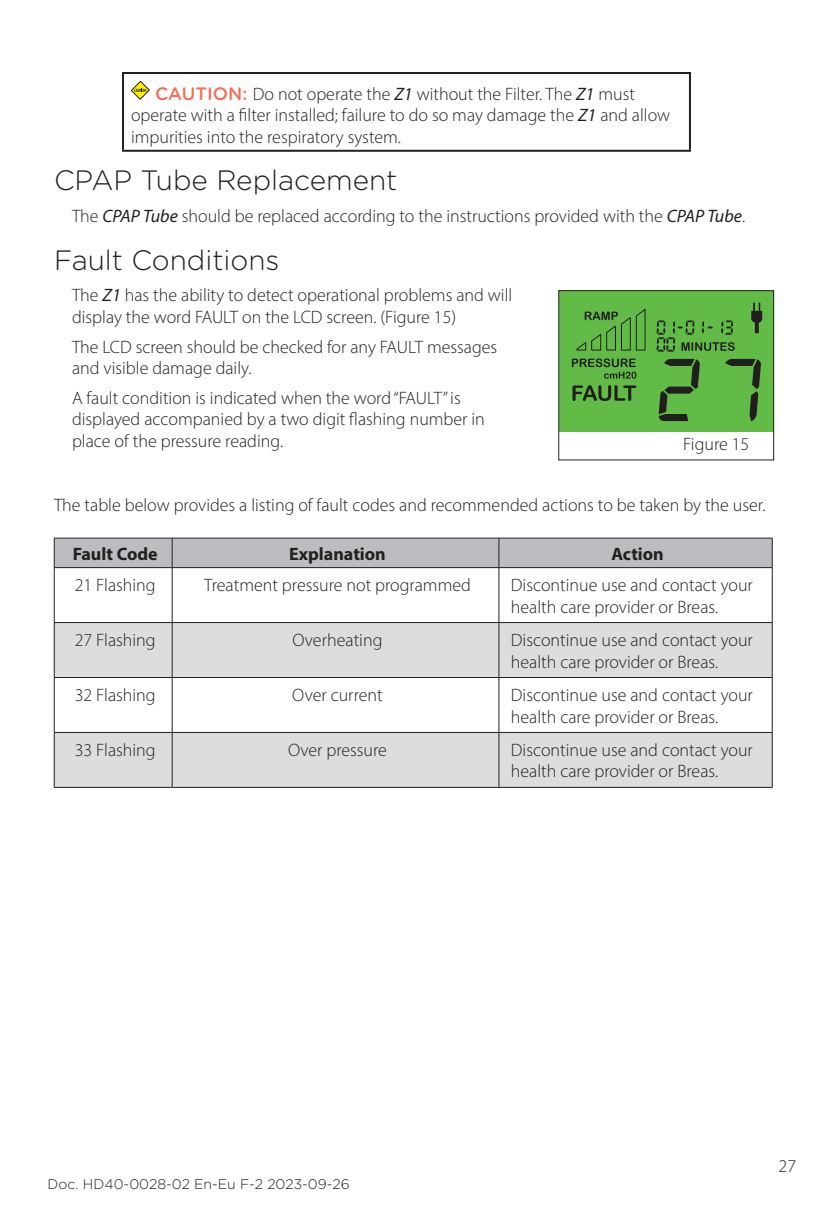
<style>
.page{position:relative;width:828px;height:1224px;background:#fff}
.page>*{position:absolute;margin:0;border:0;box-sizing:border-box;transform-origin:0 0}
.t1{font:300 28px "Gotham Rounded";color:#231f20}
.t2{font:300 18px/21.6px "Myriad Pro";color:#231f20}
.t3{font:700 18px "Myriad Pro";color:#231f20}
.t4{font:300 14px "Gotham Rounded";color:#231f20}
.s1{font-family:"Gotham Rounded";font-weight:500;color:#f26f57}
.s2{font-weight:400;font-style:italic}
</style>
<div class="page">
<hr style="left:122px;top:72px;width:569px;height:2px;background:#231f20">
<hr style="left:122px;top:74px;width:2px;height:76px;background:#231f20">
<hr style="left:689px;top:74px;width:2px;height:76px;background:#231f20">
<hr style="left:122px;top:150px;width:569px;height:2px;background:#231f20">
<svg style="left:131px;top:81px;width:19px;height:19px"></svg>
<svg style="left:55px;top:623px;width:717px;height:164px;fill:#dcdddf"></svg>
<div style="left:54px;top:538px;width:719px;height:30px;background:#bcbdc0"></div>
<hr style="left:54px;top:567px;width:118px;height:1px;background:#231f20">
<hr style="left:54px;top:568px;width:1px;height:54px;background:#231f20">
<hr style="left:172px;top:567px;width:327px;height:1px;background:#231f20">
<hr style="left:172px;top:568px;width:1px;height:54px;background:#231f20">
<hr style="left:499px;top:567px;width:273px;height:1px;background:#231f20">
<hr style="left:499px;top:568px;width:1px;height:54px;background:#231f20">
<hr style="left:772px;top:568px;width:1px;height:54px;background:#231f20">
<hr style="left:54px;top:622px;width:118px;height:1px;background:#231f20">
<hr style="left:54px;top:623px;width:1px;height:54px;background:#231f20">
<hr style="left:172px;top:622px;width:327px;height:1px;background:#231f20">
<hr style="left:172px;top:623px;width:1px;height:54px;background:#231f20">
<hr style="left:499px;top:622px;width:273px;height:1px;background:#231f20">
<hr style="left:499px;top:623px;width:1px;height:54px;background:#231f20">
<hr style="left:772px;top:623px;width:1px;height:54px;background:#231f20">
<hr style="left:54px;top:677px;width:118px;height:1px;background:#231f20">
<hr style="left:54px;top:678px;width:1px;height:54px;background:#231f20">
<hr style="left:172px;top:677px;width:327px;height:1px;background:#231f20">
<hr style="left:172px;top:678px;width:1px;height:54px;background:#231f20">
<hr style="left:499px;top:677px;width:273px;height:1px;background:#231f20">
<hr style="left:499px;top:678px;width:1px;height:54px;background:#231f20">
<hr style="left:772px;top:678px;width:1px;height:54px;background:#231f20">
<hr style="left:54px;top:732px;width:118px;height:1px;background:#231f20">
<hr style="left:54px;top:733px;width:1px;height:54px;background:#231f20">
<hr style="left:172px;top:732px;width:327px;height:1px;background:#231f20">
<hr style="left:172px;top:733px;width:1px;height:54px;background:#231f20">
<hr style="left:499px;top:732px;width:273px;height:1px;background:#231f20">
<hr style="left:499px;top:733px;width:1px;height:54px;background:#231f20">
<hr style="left:772px;top:733px;width:1px;height:54px;background:#231f20">
<hr style="left:54px;top:787px;width:118px;height:1px;background:#231f20">
<hr style="left:172px;top:787px;width:327px;height:1px;background:#231f20">
<hr style="left:499px;top:787px;width:273px;height:1px;background:#231f20">
<div style="left:559px;top:291px;width:215px;height:141px;background:#62bb47"></div>
<svg style="left:659px;top:359px;width:41px;height:62px"></svg>
<svg style="left:725px;top:359px;width:36px;height:62px"></svg>
<svg style="left:751px;top:303px;width:11px;height:30px"></svg>
<svg style="left:576px;top:309px;width:70px;height:42px"></svg>
<svg style="left:573px;top:385px;width:63px;height:16px"></svg>
<svg style="left:572px;top:358px;width:64px;height:21px"></svg>
<svg style="left:657px;top:320px;width:78px;height:32px"></svg>
<div style="left:558px;top:290px;width:216px;height:170px;border:1px solid #231f20"></div>
<p class="t2" style="left:131px;top:83px;width:541px;text-indent:24px"><span class="s1">CAUTION:</span> Do not operate the <span class="s2">Z1</span> without the Filter. The <span class="s2">Z1</span> must operate with a filter installed; failure to do so may damage the <span class="s2">Z1</span> and allow impurities into the respiratory system.</p>
<h1 class="t1" style="left:54px;top:162px;width:345px">CPAP Tube Replacement</h1>
<p class="t2" style="left:72px;top:205px;width:673px">The <span class="s2">CPAP Tube</span> should be replaced according to the instructions provided with the <span class="s2">CPAP Tube</span>.</p>
<h1 class="t1" style="left:54px;top:241px;width:227px">Fault Conditions</h1>
<p class="t2" style="left:72px;top:284px;width:442px">The <span class="s2">Z1</span> has the ability to detect operational problems and will display the word FAULT on the LCD screen. (Figure 15)</p>
<p class="t2" style="left:72px;top:336px;width:427px">The LCD screen should be checked for any FAULT messages and visible damage daily.</p>
<p class="t2" style="left:72px;top:387px;width:414px">A fault condition is indicated when the word “FAULT” is displayed accompanied by a two digit flashing number in place of the pressure reading.</p>
<p class="t2" style="left:683px;top:433px;width:68px">Figure 15</p>
<p class="t2" style="left:54px;top:494px;width:711px">The table below provides a listing of fault codes and recommended actions to be taken by the user.</p>
<p class="t3" style="left:73px;top:542px;width:87px">Fault Code</p>
<p class="t3" style="left:289px;top:542px;width:98px">Explanation</p>
<p class="t3" style="left:611px;top:542px;width:54px">Action</p>
<p class="t2" style="left:75px;top:574px;width:83px">21 Flashing</p>
<p class="t2" style="left:204px;top:574px;width:268px">Treatment pressure not programmed</p>
<p class="t2" style="left:511px;top:574px;width:244px">Discontinue use and contact your health care provider or Breas.</p>
<p class="t2" style="left:75px;top:629px;width:83px">27 Flashing</p>
<p class="t2" style="left:293px;top:629px;width:91px">Overheating</p>
<p class="t2" style="left:511px;top:629px;width:244px">Discontinue use and contact your health care provider or Breas.</p>
<p class="t2" style="left:75px;top:684px;width:83px">32 Flashing</p>
<p class="t2" style="left:292px;top:684px;width:92px">Over current</p>
<p class="t2" style="left:511px;top:684px;width:244px">Discontinue use and contact your health care provider or Breas.</p>
<p class="t2" style="left:75px;top:739px;width:83px">33 Flashing</p>
<p class="t2" style="left:288px;top:739px;width:100px">Over pressure</p>
<p class="t2" style="left:511px;top:739px;width:244px">Discontinue use and contact your health care provider or Breas.</p>
<p class="t4" style="left:48px;top:1174px;width:304px">Doc. HD40-0028-02 En-Eu F-2 2023-09-26</p>
<p class="t2" style="left:779px;top:1155px;width:19px">27</p>
</div>
